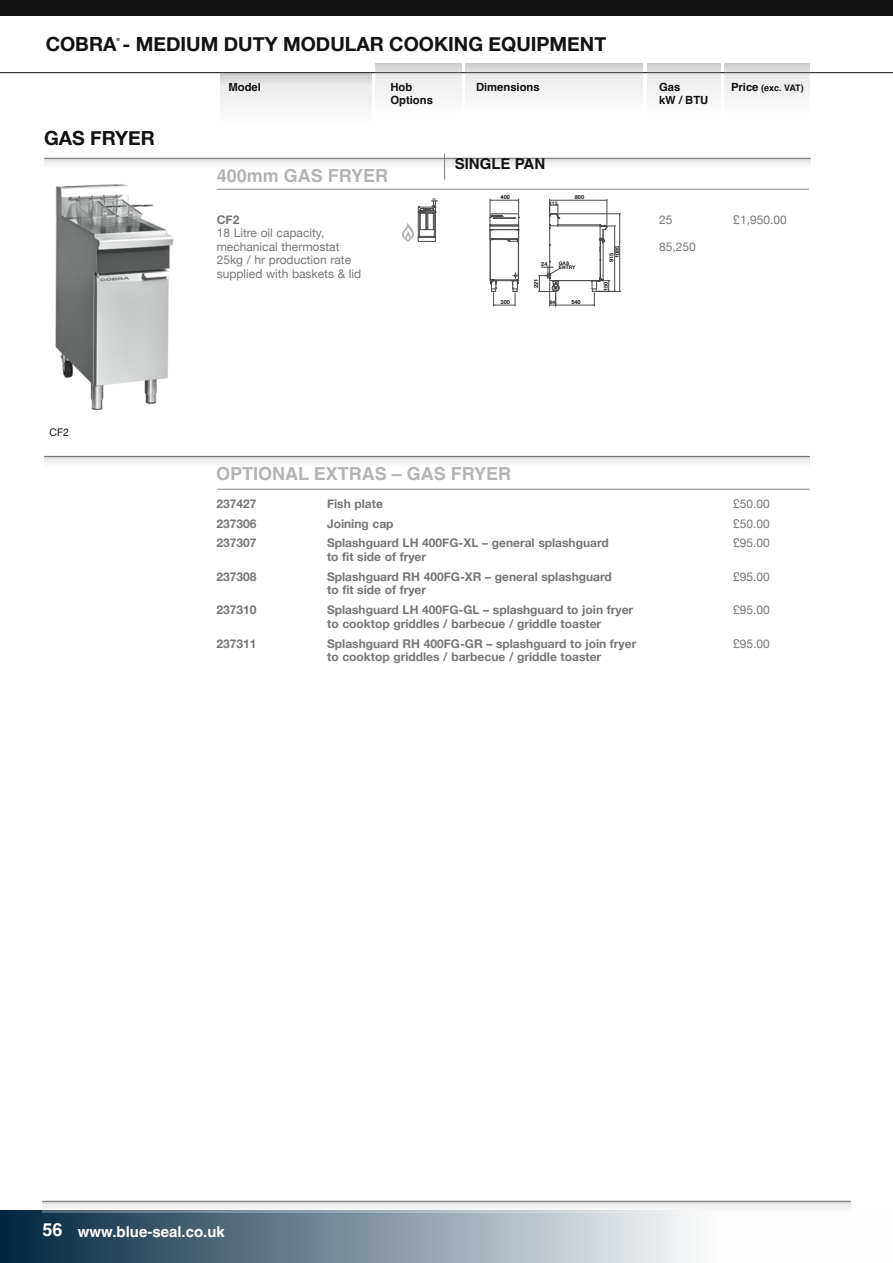
<style>
.page{position:relative;width:893px;height:1263px;background:#fff}
.page>*{position:absolute;margin:0;border:0;box-sizing:border-box;transform-origin:0 0}
.t1{font:700 19.5px "Helvetica Neue";color:#121212}
.t2{font:700 18px "Helvetica";color:#b3b5b4}
.t3{font:700 15px "Helvetica";color:#fff}
.t4{font:700 15px "Helvetica";color:#121212}
.t5{font:700 12px "Helvetica Neue";color:#757776}
.t6{font:12px/13.5px "Helvetica Neue";color:#757776}
.t7{font:700 11.25px "Helvetica";color:#121212}
.t8{font:10.5px "Helvetica Neue";color:#121212}
.t9{font:700 9px "Helvetica";letter-spacing:-.035em;color:#121212}
.t10{font:700 5.55px/5.7px "Helvetica Neue";color:#121212}
.t11{font:700 4.95px/4.2px "Helvetica Neue";color:#121212}
.t12{font:700 4.35px "Helvetica Neue";color:#121212}
.t13{font:700 2.85px "Helvetica Neue";color:#4a4c4b}
.s1{font-size:11.25px}
.s2{font-size:18px}
</style>
<div class="page">
<div style="left:0;top:0;width:893px;height:15px;background:#121212"></div>
<svg style="left:0;top:1210px;width:692px;height:53px;background:#7a8d9b"></svg>
<svg style="left:43px;top:1201px;width:807px;height:11px"></svg>
<hr style="left:0;top:72px;width:893px;height:1px;background:#121212">
<div style="left:220px;top:73px;width:152px;height:53px;background:linear-gradient(to bottom,#dbdbdb,#fff)"></div>
<svg style="left:465px;top:63px;width:178px;height:33px"></svg>
<svg style="left:647px;top:63px;width:73px;height:34px"></svg>
<svg style="left:725px;top:63px;width:85px;height:34px"></svg>
<svg style="left:376px;top:63px;width:86px;height:34px"></svg>
<svg style="left:538px;top:199px;width:83px;height:107px"></svg>
<svg style="left:490px;top:199px;width:30px;height:107px"></svg>
<img style="left:55px;top:184px;width:119px;height:226px">
<svg style="left:45px;top:158px;width:765px;height:11px"></svg>
<hr style="left:217px;top:189px;width:592px;height:1px;background:#888a8a">
<svg style="left:444px;top:154px;width:1px;height:25px"></svg>
<svg style="left:402px;top:201px;width:36px;height:41px"></svg>
<svg style="left:44px;top:456px;width:766px;height:8px"></svg>
<hr style="left:217px;top:489px;width:593px;height:1px;background:#888a8a">
<h1 class="t1" style="left:46px;top:29px;width:562px">COBRA - MEDIUM DUTY MODULAR COOKING EQUIPMENT</h1>
<p class="t12" style="left:116px;top:36px;width:5px">®</p>
<h1 class="t1" style="left:44px;top:123px;width:112px">GAS FRYER</h1>
<p class="t8" style="left:50px;top:424px;width:21px">CF2</p>
<p class="t7" style="left:228px;top:80px;width:34px">Model</p>
<p class="t7" style="left:390px;top:80px;width:23px">Hob</p>
<p class="t7" style="left:476px;top:80px;width:65px">Dimensions</p>
<p class="t7" style="left:659px;top:80px;width:23px">Gas</p>
<p class="t9" style="left:731px;top:82px;width:74px"><span class="s1">Price</span> (exc. VAT)</p>
<p class="t7" style="left:390px;top:93px;width:44px">Options</p>
<p class="t7" style="left:659px;top:93px;width:51px">kW / BTU</p>
<h2 class="t2" style="left:217px;top:164px;width:173px">400mm GAS FRYER</h2>
<p class="t13" style="left:433px;top:198px;width:5px">40</p>
<p class="t4" style="left:455px;top:155px;width:92px">SINGLE PAN</p>
<p class="t10" style="left:501px;top:194px;width:11px">400</p>
<p class="t10" style="left:575px;top:194px;width:11px">800</p>
<p class="t11" style="left:549px;top:201px;width:10px">115</p>
<p class="t5" style="left:217px;top:210px;width:24px">CF2</p>
<p class="t6" style="left:659px;top:213px;width:15px">25</p>
<p class="t6" style="left:733px;top:213px;width:55px">£1,950.00</p>
<p class="t6" style="left:217px;top:227px;width:124px">18 Litre oil capacity, mechanical thermostat</p>
<p class="t6" style="left:659px;top:240px;width:38px">85,250</p>
<p class="t10" style="left:608px;top:258px;width:14px;text-indent:-4px;rotate:-90deg">915<br>1085</p>
<p class="t6" style="left:217px;top:254px;width:146px">25kg / hr production rate supplied with baskets &amp; lid</p>
<p class="t11" style="left:559px;top:261px;width:18px">GAS<br>ENTRY</p>
<p class="t10" style="left:541px;top:261px;width:8px">24</p>
<p class="t10" style="left:533px;top:288px;width:11px;rotate:-90deg">221</p>
<p class="t10" style="left:603px;top:291px;width:11px;rotate:-90deg">150</p>
<p class="t10" style="left:501px;top:299px;width:11px">300</p>
<p class="t11" style="left:550px;top:300px;width:7px">84</p>
<p class="t10" style="left:571px;top:299px;width:11px">540</p>
<h2 class="t2" style="left:216px;top:463px;width:297px">OPTIONAL EXTRAS – GAS FRYER</h2>
<p class="t5" style="left:217px;top:494px;width:42px">237427</p>
<p class="t5" style="left:327px;top:494px;width:57px">Fish plate</p>
<p class="t6" style="left:733px;top:497px;width:38px">£50.00</p>
<p class="t5" style="left:217px;top:514px;width:42px">237306</p>
<p class="t5" style="left:327px;top:514px;width:68px">Joining cap</p>
<p class="t6" style="left:733px;top:517px;width:38px">£50.00</p>
<p class="t5" style="left:217px;top:534px;width:42px">237307</p>
<p class="t5" style="left:327px;top:534px;width:283px">Splashguard LH 400FG-XL – general splashguard</p>
<p class="t6" style="left:733px;top:537px;width:38px">£95.00</p>
<p class="t5" style="left:327px;top:547px;width:101px">to fit side of fryer</p>
<p class="t5" style="left:217px;top:567px;width:42px">237308</p>
<p class="t5" style="left:327px;top:567px;width:286px">Splashguard RH 400FG-XR – general splashguard</p>
<p class="t6" style="left:733px;top:570px;width:38px">£95.00</p>
<p class="t5" style="left:327px;top:581px;width:101px">to fit side of fryer</p>
<p class="t5" style="left:217px;top:600px;width:42px">237310</p>
<p class="t5" style="left:327px;top:600px;width:308px">Splashguard LH 400FG-GL – splashguard to join fryer</p>
<p class="t6" style="left:733px;top:604px;width:38px">£95.00</p>
<p class="t5" style="left:327px;top:614px;width:276px">to cooktop griddles / barbecue / griddle toaster</p>
<p class="t5" style="left:217px;top:634px;width:42px">237311</p>
<p class="t5" style="left:327px;top:634px;width:311px">Splashguard RH 400FG-GR – splashguard to join fryer</p>
<p class="t6" style="left:733px;top:637px;width:38px">£95.00</p>
<p class="t5" style="left:327px;top:647px;width:276px">to cooktop griddles / barbecue / griddle toaster</p>
<p class="t3" style="left:43px;top:1222px;width:184px"><span class="s2">56</span> www.blue-seal.co.uk</p>
</div>
